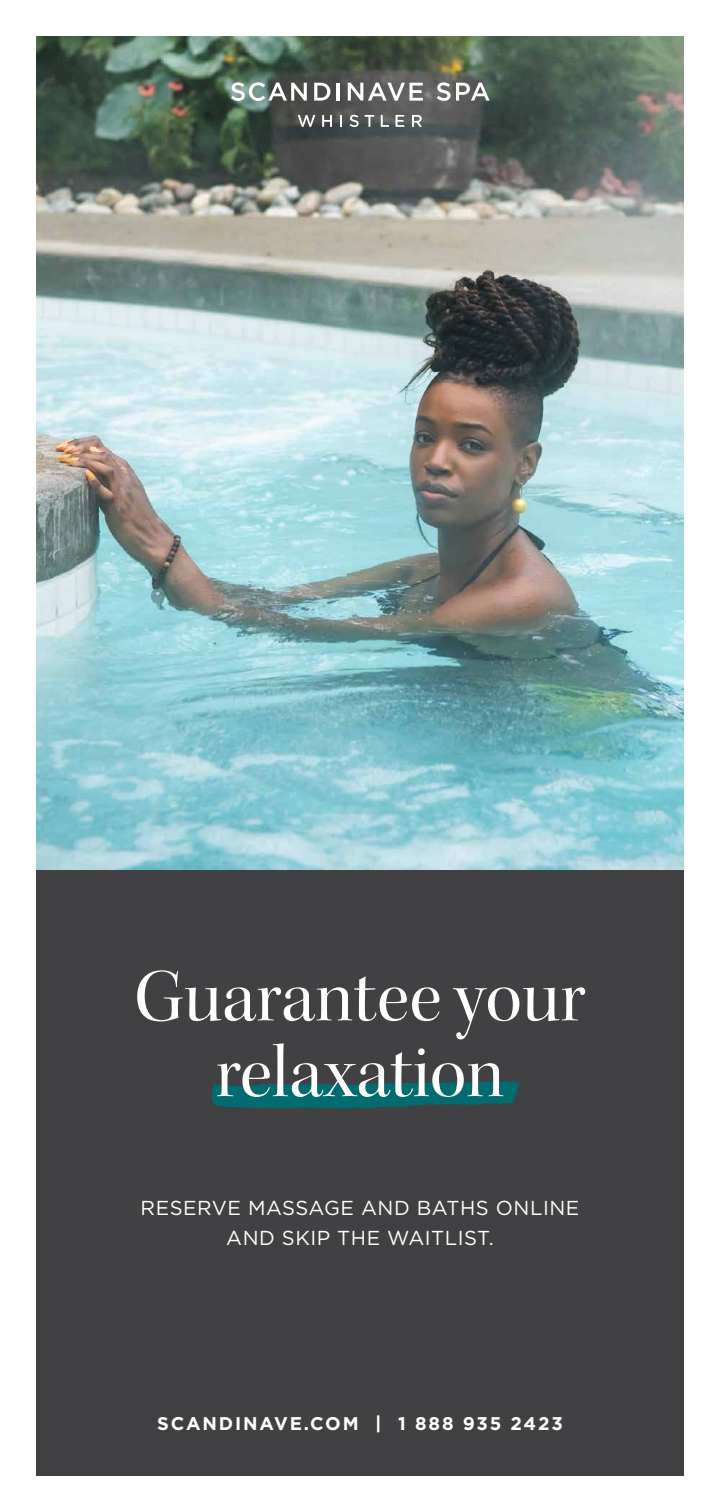
<style>
.page{position:relative;width:720px;height:1512px;background:#fff}
.page>*{position:absolute;margin:0;border:0;box-sizing:border-box;transform-origin:0 0}
.t1{font:75.8px/75.8px "Kepler Std Disp";color:#fff;text-align:center}
.t2{font:20.2px/30.3px "Gotham";letter-spacing:.025em;color:#fff;text-align:center}
.t3{font:700 18.4px "Gotham";letter-spacing:.1em;color:#fff}
</style>
<div class="page">
<img style="left:36px;top:36px;width:648px;height:834px">
<div style="left:36px;top:870px;width:648px;height:606px;background:#414042"></div>
<svg style="left:298px;top:115px;width:17px;height:12px"></svg>
<svg style="left:322px;top:115px;width:10px;height:12px"></svg>
<svg style="left:340px;top:115px;width:2px;height:12px"></svg>
<svg style="left:350px;top:115px;width:9px;height:12px"></svg>
<svg style="left:365px;top:115px;width:9px;height:12px"></svg>
<svg style="left:381px;top:115px;width:8px;height:12px"></svg>
<svg style="left:396px;top:115px;width:8px;height:12px"></svg>
<svg style="left:412px;top:115px;width:10px;height:12px"></svg>
<svg style="left:231px;top:82px;width:76px;height:19px"></svg>
<svg style="left:314px;top:83px;width:16px;height:18px"></svg>
<hr style="left:336px;top:83px;width:4px;height:18px;background:#fff">
<svg style="left:348px;top:83px;width:75px;height:18px"></svg>
<svg style="left:437px;top:82px;width:53px;height:19px"></svg>
<svg style="left:212px;top:1081px;width:309px;height:28px"></svg>
<h1 class="t1" style="left:134px;top:960px;width:453px">Guarantee your relaxation</h1>
<p class="t2" style="left:141px;top:1192px;width:440px">RESERVE MASSAGE AND BATHS ONLINE<br>AND SKIP THE WAITLIST.</p>
<p class="t3" style="left:157px;top:1411px;width:407px">SCANDINAVE.COM | 1 888 935 2423</p>
</div>
